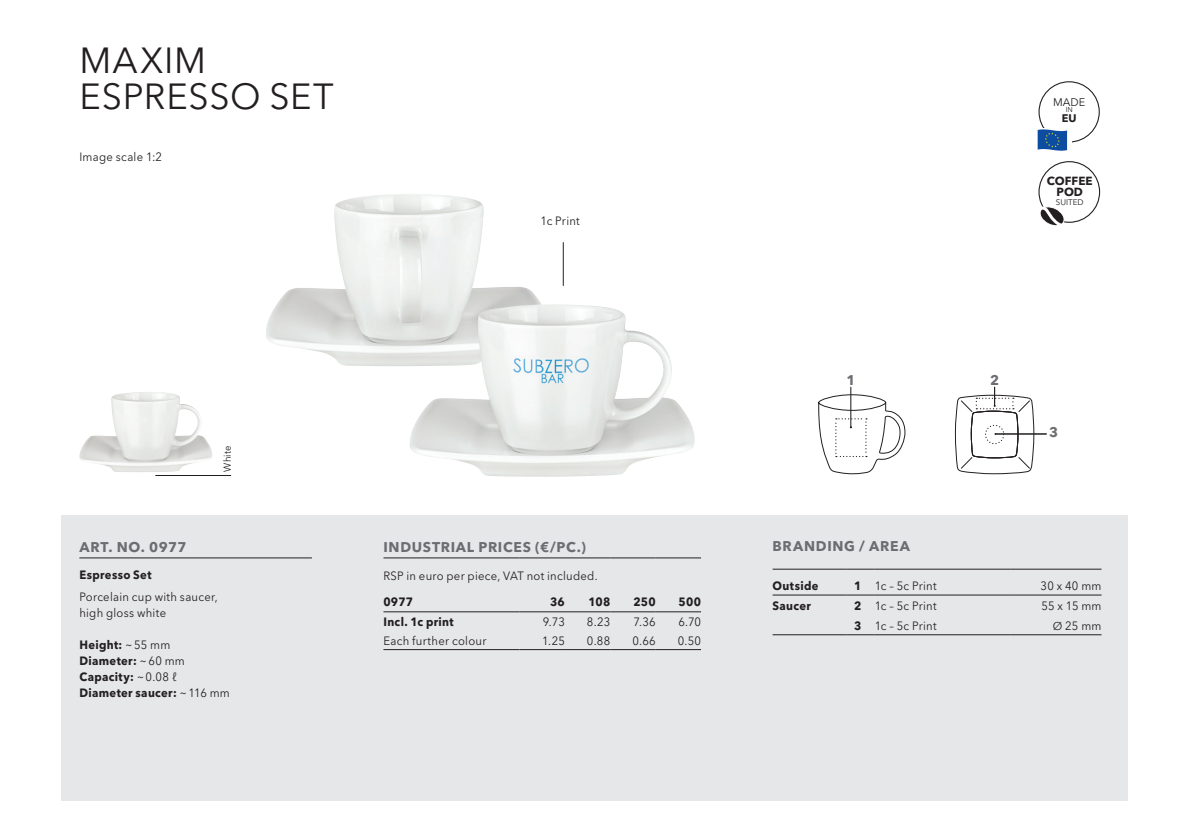
<style>
.page{position:relative;width:1191px;height:840px;background:#fff}
.page>*{position:absolute;margin:0;border:0;box-sizing:border-box;transform-origin:0 0}
.t1{font:36px/36px "Avenir Next W1 G";letter-spacing:.02em;color:#231f20}
.t2{font:700 14px "Avenir Next W1 G";letter-spacing:.05em;color:#6c6d70}
.t3{font:12px/16px "Avenir Next W1 G";letter-spacing:.025em;color:#231f20;scale:.94 1}
.t4{font:700 12px/16px "Avenir Next W1 G";letter-spacing:.03em;color:#231f20;scale:.94 1}
.t5{font:700 11.8px/10.8px "Avenir Next W1 G";color:#231f20;text-align:center}
.t6{font:11px "Avenir Next W1 G";color:#231f20}
.t7{font:700 11px "Avenir Next W1 G";color:#231f20}
.t8{font:10px "Avenir Next W1 G";letter-spacing:.03em;color:#231f20;scale:.94 1}
.t9{font:8.2px "Avenir Next W1 G";color:#231f20}
.t10{font:7px "Avenir Next W1 G";color:#231f20}
.s1{font-weight:400}
.s2{font-weight:700}
.s3{font-size:11.2px}
</style>
<div class="page">
<div style="left:61px;top:515px;width:1066px;height:285px;background:#e6e7e9"></div>
<img style="left:79px;top:392px;width:133px;height:80px">
<img style="left:266px;top:194px;width:275px;height:172px">
<img style="left:408px;top:304px;width:287px;height:172px">
<hr style="left:155px;top:475px;width:76px;height:1px;background:#231f20">
<svg style="left:1037px;top:81px;width:62px;height:70px"></svg>
<hr style="left:850px;top:387px;width:1px;height:40px;background:#231f20">
<svg style="left:818px;top:394px;width:87px;height:80px"></svg>
<svg style="left:955px;top:387px;width:79px;height:87px"></svg>
<hr style="left:995px;top:433px;width:51px;height:1px;background:#231f20">
<hr style="left:79px;top:557px;width:233px;height:1px;background:#231f20">
<hr style="left:772px;top:568px;width:74px;height:1px;background:#231f20">
<svg style="left:846px;top:568px;width:28px;height:1px"></svg>
<hr style="left:874px;top:568px;width:136px;height:1px;background:#231f20">
<hr style="left:1010px;top:568px;width:91px;height:1px;background:#231f20">
<hr style="left:772px;top:594px;width:74px;height:1px;background:#231f20">
<svg style="left:846px;top:594px;width:28px;height:1px"></svg>
<hr style="left:874px;top:594px;width:136px;height:1px;background:#231f20">
<hr style="left:1010px;top:594px;width:91px;height:1px;background:#231f20">
<hr style="left:772px;top:634px;width:74px;height:1px;background:#231f20">
<svg style="left:846px;top:634px;width:28px;height:1px"></svg>
<hr style="left:874px;top:634px;width:136px;height:1px;background:#231f20">
<hr style="left:1010px;top:634px;width:91px;height:1px;background:#231f20">
<svg style="left:1038px;top:161px;width:62px;height:65px"></svg>
<hr style="left:563px;top:242px;width:1px;height:44px;background:#231f20">
<hr style="left:383px;top:557px;width:136px;height:1px;background:#231f20">
<hr style="left:519px;top:557px;width:46px;height:1px;background:#231f20">
<hr style="left:565px;top:557px;width:45px;height:1px;background:#231f20">
<hr style="left:610px;top:557px;width:45px;height:1px;background:#231f20">
<hr style="left:655px;top:557px;width:46px;height:1px;background:#231f20">
<hr style="left:383px;top:611px;width:136px;height:1px;background:#231f20">
<hr style="left:519px;top:611px;width:46px;height:1px;background:#231f20">
<hr style="left:565px;top:611px;width:45px;height:1px;background:#231f20">
<hr style="left:610px;top:611px;width:45px;height:1px;background:#231f20">
<hr style="left:655px;top:611px;width:46px;height:1px;background:#231f20">
<hr style="left:519px;top:649px;width:46px;height:1px;background:#231f20">
<hr style="left:565px;top:649px;width:45px;height:1px;background:#231f20">
<hr style="left:610px;top:649px;width:45px;height:1px;background:#231f20">
<hr style="left:655px;top:649px;width:46px;height:1px;background:#231f20">
<hr style="left:383px;top:649px;width:136px;height:1px;background:#231f20">
<h1 class="t1" style="left:80px;top:42px;width:255px">MAXIM<br>ESPRESSO SET</h1>
<p class="t3" style="left:79px;top:149px;width:89px">Image scale 1:2</p>
<p class="t3" style="left:540px;top:213px;width:43px">1c Print</p>
<p class="t8" style="left:221px;top:471px;width:30px;rotate:-90deg">White</p>
<p class="t2" style="left:79px;top:538px;width:109px">ART. NO. 0977</p>
<p class="t4" style="left:79px;top:566px;width:78px">Espresso Set</p>
<p class="t3" style="left:79px;top:588px;width:149px">Porcelain cup with saucer, high gloss white</p>
<p class="t4" style="left:79px;top:636px;width:162px">Height: <span class="s1">~55 mm<br></span>Diameter: <span class="s1">~60 mm<br></span>Capacity: <span class="s1">~0.08 ℓ<br></span>Diameter saucer: <span class="s1">~116 mm</span></p>
<p class="t2" style="left:383px;top:538px;width:204px">INDUSTRIAL PRICES (€/PC.)</p>
<p class="t3" style="left:383px;top:567px;width:229px">RSP in euro per piece, VAT not included.</p>
<p class="t4" style="left:383px;top:593px;width:33px">0977</p>
<p class="t4" style="left:550px;top:593px;width:17px">36</p>
<p class="t4" style="left:588px;top:593px;width:25px">108</p>
<p class="t4" style="left:633px;top:593px;width:25px">250</p>
<p class="t4" style="left:678px;top:593px;width:25px">500</p>
<p class="t4" style="left:383px;top:613px;width:76px">Incl. 1c print</p>
<p class="t3" style="left:543px;top:614px;width:25px">9.73</p>
<p class="t3" style="left:587px;top:614px;width:26px">8.23</p>
<p class="t3" style="left:633px;top:614px;width:25px">7.36</p>
<p class="t3" style="left:678px;top:614px;width:26px">6.70</p>
<p class="t3" style="left:383px;top:632px;width:111px">Each further colour</p>
<p class="t3" style="left:542px;top:632px;width:26px">1.25</p>
<p class="t3" style="left:587px;top:632px;width:26px">0.88</p>
<p class="t3" style="left:632px;top:632px;width:26px">0.66</p>
<p class="t3" style="left:678px;top:632px;width:26px">0.50</p>
<p class="t6" style="left:1053px;top:95px;width:34px">MADE</p>
<p class="t10" style="left:1065px;top:106px;width:9px">IN</p>
<p class="t7" style="left:1061px;top:111px;width:16px">EU</p>
<p class="t5" style="left:1047px;top:176px;width:47px">COFFEE<br>POD</p>
<p class="t9" style="left:1055px;top:197px;width:29px">SUITED</p>
<p class="t2" style="left:846px;top:371px;width:11px">1</p>
<p class="t2" style="left:990px;top:371px;width:11px">2</p>
<p class="t2" style="left:1049px;top:423px;width:11px">3</p>
<p class="t2" style="left:772px;top:537px;width:139px">BRANDING / AREA</p>
<p class="t4" style="left:772px;top:577px;width:50px">Outside</p>
<p class="t3" style="left:854px;top:577px;width:89px"><span class="s2">1</span> 1c – 5c Print</p>
<p class="t3" style="left:1040px;top:577px;width:66px">30 x 40 mm</p>
<p class="t4" style="left:772px;top:597px;width:42px">Saucer</p>
<p class="t3" style="left:854px;top:597px;width:89px"><span class="s2">2</span> 1c – 5c Print</p>
<p class="t3" style="left:1041px;top:597px;width:65px">55 x 15 mm</p>
<p class="t3" style="left:854px;top:617px;width:89px"><span class="s2">3</span> 1c – 5c Print</p>
<p class="t3" style="left:1053px;top:617px;width:53px"><span class="s3">Ø</span> 25 mm</p>
</div>
